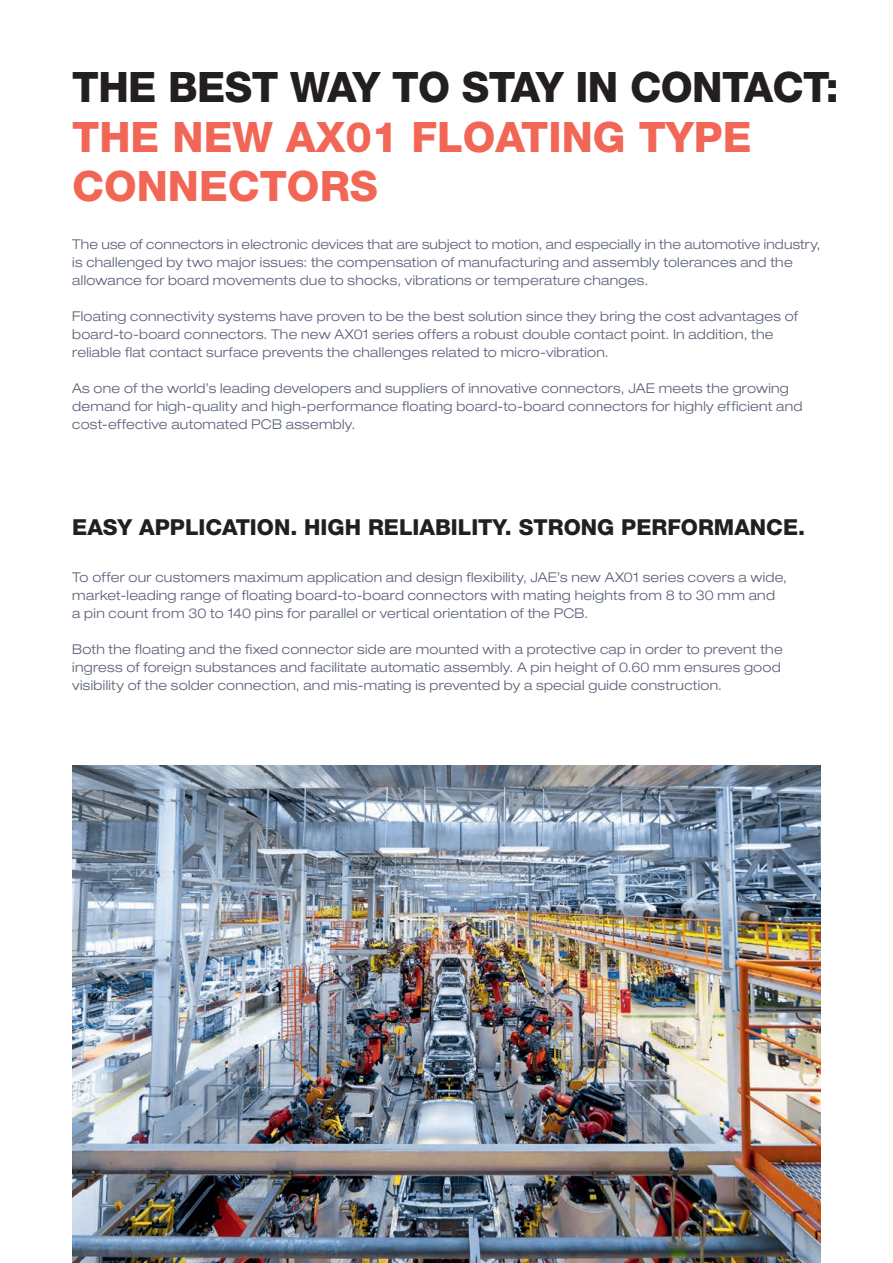
<style>
.page{position:relative;width:893px;height:1263px;background:#fff}
.page>*{position:absolute;margin:0;border:0;box-sizing:border-box;transform-origin:0 0}
.t1{font:800 42px/49.5px "Helvetica Neue LT Pro";color:#f26656}
.t2{font:800 42px "Helvetica Neue LT Pro";letter-spacing:-.015em;color:#231f20}
.t3{font:800 22.05px "Helvetica Neue LT Pro";color:#231f20}
.t4{font:300 expanded 13.5px/18px "Helvetica Neue LT Pro";letter-spacing:.02em;color:#596176}
</style>
<div class="page">
<img style="left:72px;top:765px;width:749px;height:498px">
<h1 class="t2" style="left:72px;top:62px;width:768px">THE BEST WAY TO STAY IN CONTACT:</h1>
<h1 class="t1" style="left:72px;top:112px;width:681px">THE NEW AX01 FLOATING TYPE<br>CONNECTORS</h1>
<p class="t4" style="left:72px;top:235px;width:750px">The use of connectors in electronic devices that are subject to motion, and especially in the automotive industry, is challenged by two major issues: the compensation of manufacturing and assembly tolerances and the allowance for board movements due to shocks, vibrations or temperature changes.</p>
<p class="t4" style="left:72px;top:307px;width:727px">Floating connectivity systems have proven to be the best solution since they bring the cost advantages of board-to-board connectors. The new AX01 series offers a robust double contact point. In addition, the reliable flat contact surface prevents the challenges related to micro-vibration.</p>
<p class="t4" style="left:72px;top:379px;width:732px">As one of the world’s leading developers and suppliers of innovative connectors, JAE meets the growing demand for high-quality and high-performance floating board-to-board connectors for highly efficient and cost-effective automated PCB assembly.</p>
<h2 class="t3" style="left:72px;top:514px;width:734px">EASY APPLICATION. HIGH RELIABILITY. STRONG PERFORMANCE.</h2>
<p class="t4" style="left:72px;top:568px;width:716px">To offer our customers maximum application and design flexibility, JAE’s new AX01 series covers a wide, market-leading range of floating board-to-board connectors with mating heights from 8 to 30 mm and<br>a pin count from 30 to 140 pins for parallel or vertical orientation of the PCB.</p>
<p class="t4" style="left:72px;top:640px;width:712px">Both the floating and the fixed connector side are mounted with a protective cap in order to prevent the ingress of foreign substances and facilitate automatic assembly. A pin height of 0.60 mm ensures good visibility of the solder connection, and mis-mating is prevented by a special guide construction.</p>
</div>
